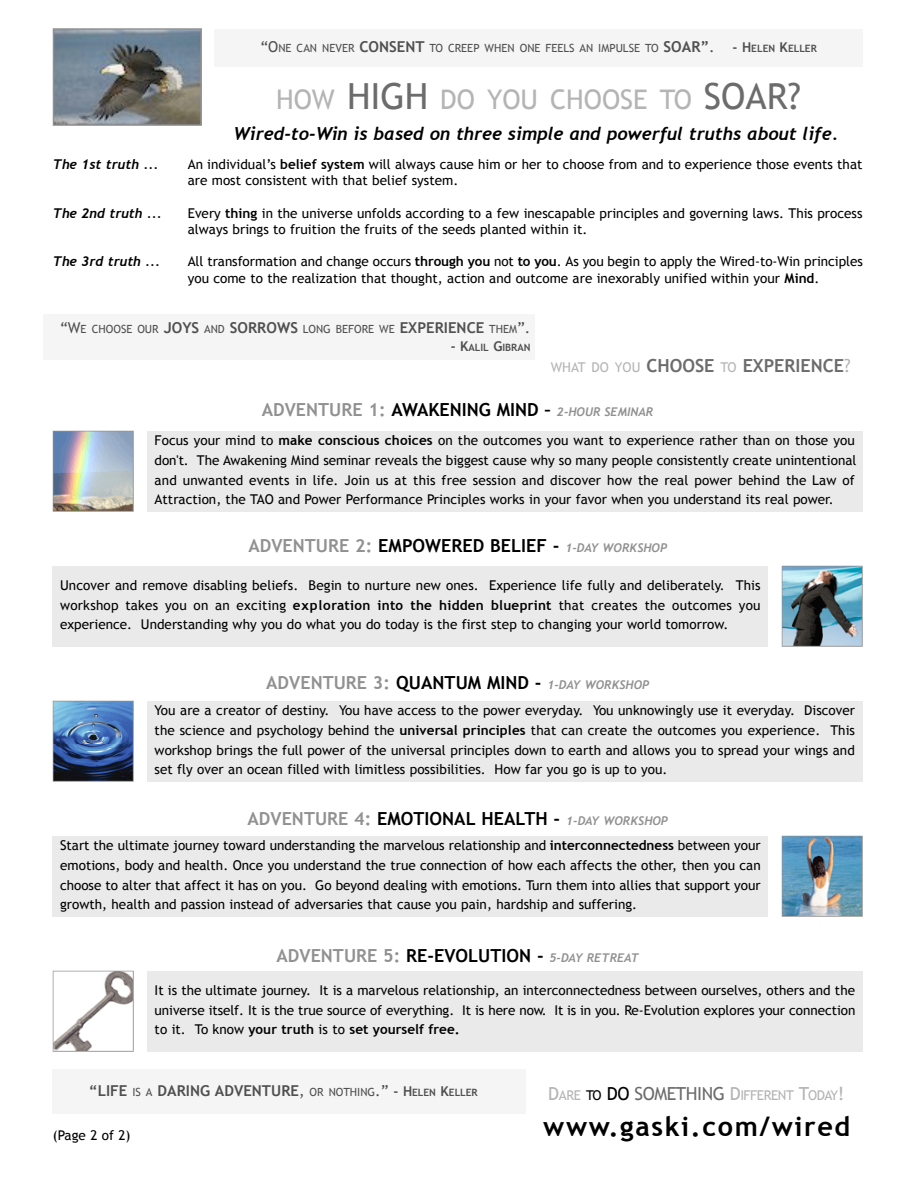
<style>
.page{position:relative;width:918px;height:1188px;background:#fff}
.page>*{position:absolute;margin:0;border:0;box-sizing:border-box;transform-origin:0 0}
.t1{font:27px "Trebuchet MS";color:#b4b4b4}
.t2{font:700 27px "Trebuchet MS";color:#000}
.t3{font:700 18px "Trebuchet MS";color:#000}
.t4{font:italic 700 18px "Trebuchet";color:#000}
.t5{font:700 18px "Trebuchet MS";color:#6c6c6c}
.t6{font:700 15px "Trebuchet MS";color:#505050}
.t7{font:13.5px/19.5px "Trebuchet MS";color:#000;text-align:justify}
.t8{font:italic 700 13.5px "Trebuchet";color:#000}
.t9{font:13.5px "Trebuchet MS";color:#b4b4b4}
.t10{font:italic 700 12px "Trebuchet";color:#919191}
.t11{font:11.25px "Trebuchet MS";color:#505050}
.t12{font:700 10.05px "Trebuchet MS";color:#505050}
.s1{font-size:15px}
.s2{font-weight:700;font-size:15px}
.s3{font-weight:700;font-size:13.5px}
.s4{font-weight:700;font-size:10.05px}
.s5{font-size:36px;color:#6c6c6c}
.s6{font-weight:700}
.s7{font-size:13.5px}
.s8{font-weight:400;font-size:13.5px;color:#b4b4b4}
.s9{font-weight:400;color:#b4b4b4}
.s10{color:#919191}
.s11{font-family:"Trebuchet";font-style:italic;font-size:12px;color:#919191}
.s12{font-family:"Trebuchet MS";font-style:normal;font-size:18px}
.s13{font-family:"Trebuchet MS";font-style:normal;font-size:18px;color:#000}
.s14{font-weight:400;font-size:11.25px}
.s15{font-weight:400}
.s16{font-size:10.05px}
.s17{font-size:18px}
.s18{color:#000}
.s19{font-size:18px;color:#000}
.s20{font-size:18px;color:#6c6c6c}
</style>
<div class="page">
<img style="left:53px;top:431px;width:81px;height:81px">
<svg style="left:53px;top:28px;width:149px;height:98px;background:#757d82"></svg>
<img style="left:782px;top:566px;width:81px;height:81px">
<img style="left:53px;top:701px;width:81px;height:81px">
<img style="left:782px;top:836px;width:81px;height:81px">
<div style="left:215px;top:29px;width:648px;height:37px;background:#f5f5f5"></div>
<div style="left:44px;top:314px;width:491px;height:46px;background:#f5f5f5"></div>
<div style="left:53px;top:1070px;width:473px;height:44px;background:#f5f5f5"></div>
<svg style="left:53px;top:971px;width:81px;height:81px"></svg>
<div style="left:147px;top:971px;width:716px;height:81px;background:#eaeaea"></div>
<div style="left:53px;top:836px;width:715px;height:81px;background:#eaeaea"></div>
<div style="left:147px;top:701px;width:716px;height:81px;background:#eaeaea"></div>
<div style="left:53px;top:566px;width:715px;height:81px;background:#eaeaea"></div>
<div style="left:147px;top:431px;width:716px;height:81px;background:#eaeaea"></div>
<p class="t11" style="left:260px;top:42px;width:558px"><span class="s1">“O</span>NE CAN NEVER <span class="s2">CONSENT</span> TO CREEP WHEN ONE FEELS AN IMPULSE TO <span class="s2">SOAR”</span><span class="s1">.</span> <span class="s3">- H</span><span class="s4">ELEN</span> <span class="s3">K</span><span class="s4">ELLER</span></p>
<h1 class="t1" style="left:276px;top:83px;width:526px">HOW <span class="s5">HIGH</span> DO YOU CHOOSE TO <span class="s5">SOAR?</span></h1>
<h2 class="t4" style="left:234px;top:123px;width:606px">Wired-to-Win is based on three simple and powerful truths about life.</h2>
<p class="t8" style="left:53px;top:157px;width:107px">The 1st truth ...</p>
<p class="t7" style="left:188px;top:156px;width:676px;line-height:16.2px">An individual’s <span class="s6">belief system</span> will always cause him or her to choose from and to experience those events that are most consistent with that belief system.</p>
<p class="t8" style="left:53px;top:205px;width:111px">The 2nd truth ...</p>
<p class="t7" style="left:188px;top:205px;width:676px;line-height:16.2px">Every <span class="s6">thing</span> in the universe unfolds according to a few inescapable principles and governing laws. This process always brings to fruition the fruits of the seeds planted within it.</p>
<p class="t8" style="left:53px;top:254px;width:109px">The 3rd truth ...</p>
<p class="t7" style="left:188px;top:253px;width:677px;line-height:16.2px">All transformation and change occurs <span class="s6">through you</span> not <span class="s6">to you</span>. As you begin to apply the Wired-to-Win principles you come to the realization that thought, action and outcome are inexorably unified within your <span class="s6">Mind</span>.</p>
<p class="t11" style="left:60px;top:322px;width:472px"><span class="s1">“W</span>E CHOOSE OUR <span class="s2">JOYS</span> AND <span class="s2">SORROWS</span> LONG BEFORE WE <span class="s2">EXPERIENCE</span> THEM<span class="s1">”.</span></p>
<p class="t12" style="left:451px;top:342px;width:81px"><span class="s7">- K</span>ALIL <span class="s7">G</span>IBRAN</p>
<h2 class="t5" style="left:551px;top:355px;width:301px"><span class="s8">WHAT DO YOU</span> CHOOSE <span class="s8">TO</span> EXPERIENCE<span class="s9">?</span></h2>
<h2 class="t3" style="left:262px;top:399px;width:393px"><span class="s10">ADVENTURE 1:</span> AWAKENING MIND – <span class="s11">2-HOUR SEMINAR</span></h2>
<p class="t7" style="left:155px;top:431px;width:703px">Focus your mind to <span class="s6">make conscious choices</span> on the outcomes you want to experience rather than on those you don't. The Awakening Mind seminar reveals the biggest cause why so many people consistently create unintentional and unwanted events in life. Join us at this free session and discover how the real power behind the Law of Attraction, the TAO and Power Performance Principles works in your favor when you understand its real power.</p>
<h2 class="t3" style="left:248px;top:535px;width:420px"><span class="s10">ADVENTURE 2:</span> EMPOWERED BELIEF - <span class="s11">1-DAY WORKSHOP</span></h2>
<p class="t7" style="left:60px;top:576px;width:702px">Uncover and remove disabling beliefs. Begin to nurture new ones. Experience life fully and deliberately. This workshop takes you on an exciting <span class="s6">exploration into the hidden blueprint</span> that creates the outcomes you experience. Understanding why you do what you do today is the first step to changing your world tomorrow.</p>
<p class="t10" style="left:266px;top:677px;width:385px"><span class="s12">ADVENTURE 3:</span> <span class="s13">QUANTUM MIND -</span> 1-DAY WORKSHOP</p>
<p class="t7" style="left:155px;top:701px;width:702px">You are a creator of destiny. You have access to the power everyday. You unknowingly use it everyday. Discover the science and psychology behind the <span class="s6">universal principles</span> that can create the outcomes you experience. This workshop brings the full power of the universal principles down to earth and allows you to spread your wings and set fly over an ocean filled with limitless possibilities. How far you go is up to you.</p>
<h2 class="t3" style="left:247px;top:808px;width:422px"><span class="s10">ADVENTURE 4:</span> EMOTIONAL HEALTH - <span class="s11">1-DAY WORKSHOP</span></h2>
<p class="t7" style="left:60px;top:836px;width:702px">Start the ultimate journey toward understanding the marvelous relationship and <span class="s6">interconnectedness</span> between your emotions, body and health. Once you understand the true connection of how each affects the other, then you can choose to alter that affect it has on you. Go beyond dealing with emotions. Turn them into allies that support your growth, health and passion instead of adversaries that cause you pain, hardship and suffering.</p>
<h2 class="t3" style="left:276px;top:945px;width:364px"><span class="s10">ADVENTURE 5:</span> RE-EVOLUTION - <span class="s11">5-DAY RETREAT</span></h2>
<p class="t7" style="left:155px;top:981px;width:702px">It is the ultimate journey. It is a marvelous relationship, an interconnectedness between ourselves, others and the universe itself. It is the true source of everything. It is here now. It is in you. Re-Evolution explores your connection to it. To know <span class="s6">your truth</span> is to <span class="s6">set yourself free.</span></p>
<p class="t6" style="left:89px;top:1082px;width:390px">“LIFE <span class="s14">IS A</span> DARING ADVENTURE<span class="s15">,</span> <span class="s14">OR NOTHING</span><span class="s15">.”</span> <span class="s7">- H</span><span class="s16">ELEN</span> <span class="s7">K</span><span class="s16">ELLER</span></p>
<p class="t7" style="left:53px;top:1125px;width:79px">(Page 2 of 2)</p>
<p class="t9" style="left:548px;top:1087px;width:298px"><span class="s17">D</span>A R E <span class="s18">TO</span> <span class="s19">DO</span> <span class="s20">S O M E T H IN G</span> <span class="s17">D</span>IF F E R E N T <span class="s17">T</span>O D AY<span class="s17">!</span></p>
<h1 class="t2" style="left:543px;top:1110px;width:309px">w w w. g a s k i . c o m / w i r e d</h1>
</div>
